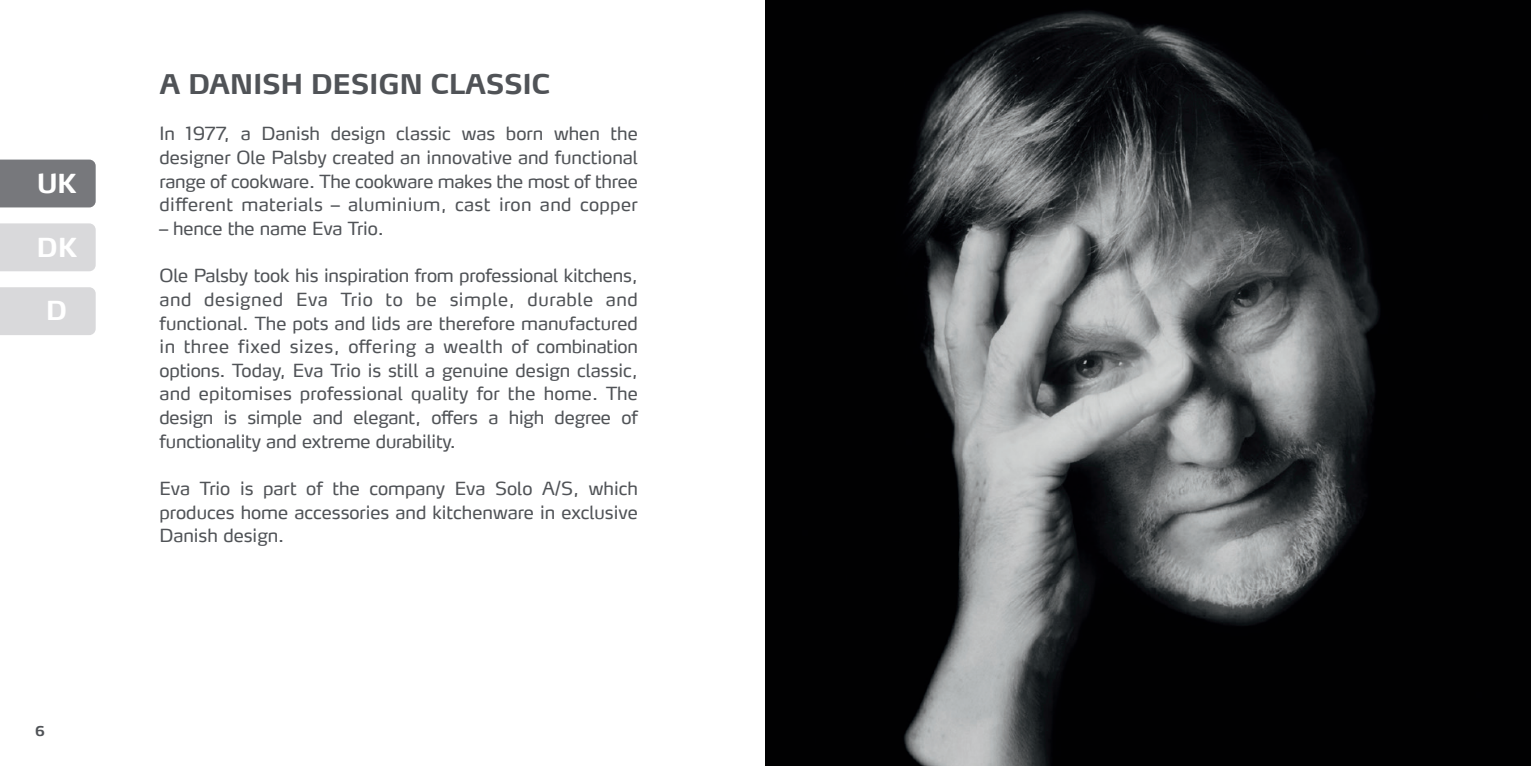
<style>
.page{position:relative;width:1531px;height:766px;background:#fff}
.page>*{position:absolute;margin:0;border:0;box-sizing:border-box;transform-origin:0 0}
.t1{font:700 27px "Max LF";letter-spacing:-.015em;color:#505357}
.t2{font:700 26.1px "Max LF";color:#fff}
.t3{font:18px/23.6px "Max LF";color:#505357;text-align:justify}
.t4{font:700 13.5px "Max LF";color:#505357}
</style>
<div class="page">
<div style="left:0;top:159px;width:96px;height:48px;background:#77787c"></div>
<div style="left:0;top:223px;width:96px;height:48px;background:#d9d9db"></div>
<div style="left:0;top:287px;width:96px;height:48px;background:#d9d9db"></div>
<img style="left:765px;top:0;width:766px;height:765px">
<h2 class="t2" style="left:37px;top:167px;width:41px">UK</h2>
<h2 class="t2" style="left:36px;top:230px;width:42px">DK</h2>
<h2 class="t2" style="left:46px;top:294px;width:23px">D</h2>
<p class="t4" style="left:35px;top:722px;width:11px">6</p>
<h1 class="t1" style="left:159px;top:67px;width:392px">A DANISH DESIGN CLASSIC</h1>
<p class="t3" style="left:159px;top:122px;width:480px">In 1977, a Danish design classic was born when the designer Ole Palsby created an innovative and functional range of cookware. The cookware makes the most of three different materials – aluminium, cast iron and copper</p>
<p class="t3" style="left:159px;top:216px;width:226px">– hence the name Eva Trio.</p>
<p class="t3" style="left:159px;top:263px;width:480px">Ole Palsby took his inspiration from professional kitchens, and designed Eva Trio to be simple, durable and functional. The pots and lids are therefore manufactured in three fixed sizes, offering a wealth of combination options. Today, Eva Trio is still a genuine design classic, and epitomises professional quality for the home. The design is simple and elegant, offers a high degree of functionality and extreme durability.</p>
<p class="t3" style="left:159px;top:476px;width:480px">Eva Trio is part of the company Eva Solo A/S, which produces home accessories and kitchenware in exclusive Danish design.</p>
</div>
